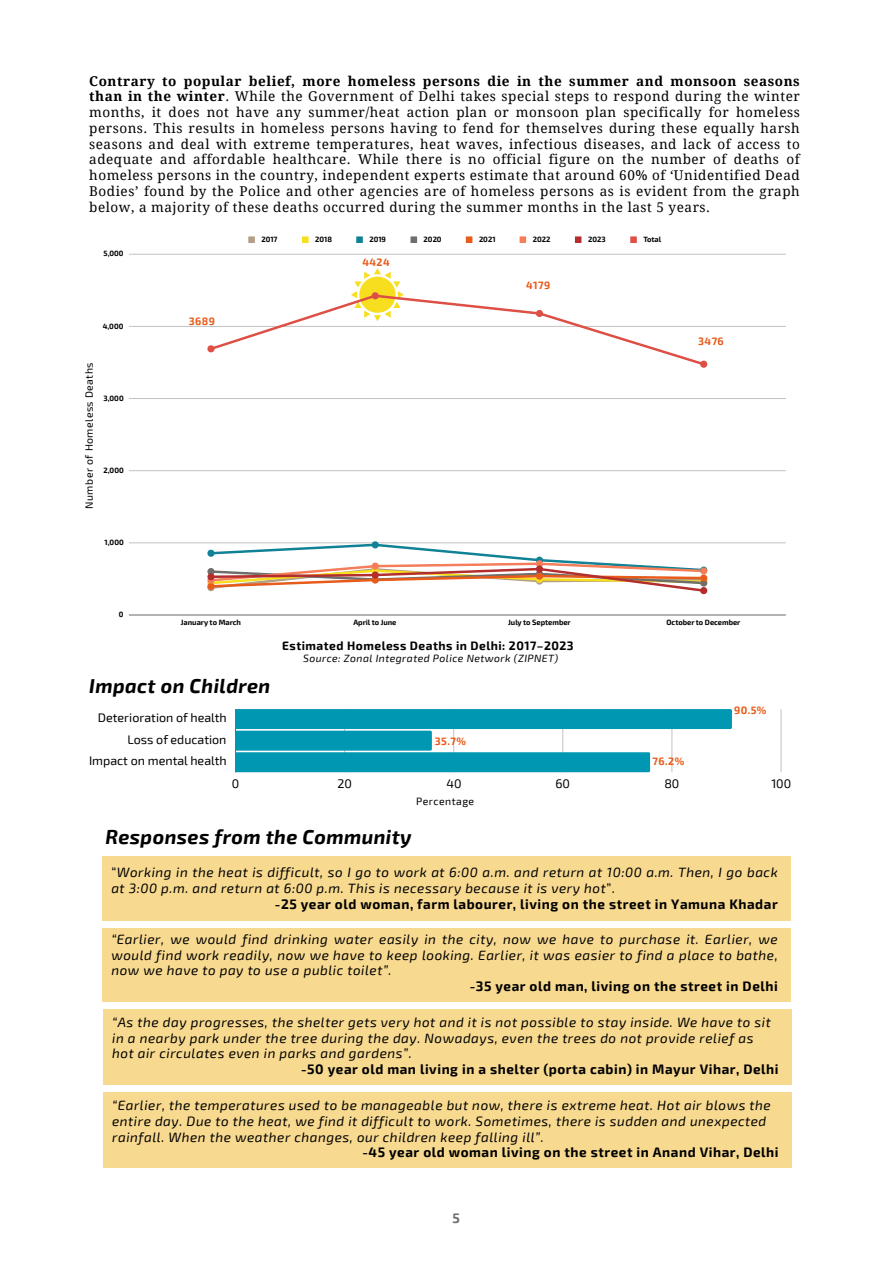
<style>
.page{position:relative;width:893px;height:1264px;background:#fff}
.page>*{position:absolute;margin:0;border:0;box-sizing:border-box;transform-origin:0 0}
.t1{font:italic 700 19.65px "Exo 2";letter-spacing:.02em;color:#000}
.t2{font:italic 13.5px/15.8px "Exo 2";letter-spacing:.04em;color:#000}
.t3{font:13.5px/15.8px "Droid Serif";letter-spacing:.04em;color:#000;text-align:justify}
.t4{font:700 13.5px "Exo 2";letter-spacing:.04em;color:#000}
.t5{font:700 13.5px "Exo 2";color:#6f6e6b}
.t6{font:12.45px "Exo 2";color:#000}
.t7{font:700 12px "Exo 2";letter-spacing:.04em;color:#000}
.t8{font:italic 10.5px "Exo 2";letter-spacing:.04em;color:#000}
.t9{font:10.5px "Exo 2";letter-spacing:.04em;color:#000}
.t10{font:700 10.5px "Exo 2";letter-spacing:.04em;color:#e95b1a}
.t11{font:700 7.5px "Exo 2";color:#000}
.s1{font-weight:700}
.s2{font-style:normal}
</style>
<div class="page">
<hr style="left:780px;top:709px;width:1px;height:63px;background:#000">
<svg style="left:235px;top:709px;width:497px;height:63px"></svg>
<svg style="left:248px;top:236px;width:7px;height:7px"></svg>
<svg style="left:302px;top:236px;width:6px;height:7px"></svg>
<svg style="left:356px;top:236px;width:7px;height:7px"></svg>
<svg style="left:410px;top:236px;width:7px;height:7px"></svg>
<svg style="left:466px;top:236px;width:6px;height:7px"></svg>
<svg style="left:519px;top:236px;width:7px;height:7px"></svg>
<svg style="left:575px;top:236px;width:6px;height:7px"></svg>
<svg style="left:630px;top:236px;width:6px;height:7px"></svg>
<hr style="left:129px;top:542px;width:656px;height:1px;background:#000">
<hr style="left:129px;top:470px;width:656px;height:1px;background:#000">
<hr style="left:129px;top:398px;width:656px;height:1px;background:#000">
<hr style="left:129px;top:326px;width:656px;height:1px;background:#000">
<hr style="left:129px;top:254px;width:656px;height:1px;background:#000">
<hr style="left:129px;top:614px;width:656px;height:1px;background:#000">
<svg style="left:207px;top:541px;width:500px;height:53px"></svg>
<svg style="left:207px;top:268px;width:500px;height:100px"></svg>
<div style="left:103px;top:856px;width:688px;height:64px;background:#f7d990"></div>
<div style="left:103px;top:928px;width:688px;height:73px;background:#f7d990"></div>
<div style="left:103px;top:1009px;width:689px;height:75px;background:#f7d990"></div>
<div style="left:103px;top:1092px;width:689px;height:75px;background:#f7d990"></div>
<p class="t3" style="left:89px;top:73px;width:712px"><span class="s1">Contrary to popular belief, more homeless persons die in the summer and monsoon seasons than in the winter</span>. While the Government of Delhi takes special steps to respond during the winter months, it does not have any summer/heat action plan or monsoon plan specifically for homeless persons. This results in homeless persons having to fend for themselves during these equally harsh seasons and deal with extreme temperatures, heat waves, infectious diseases, and lack of access to adequate and affordable healthcare. While there is no official figure on the number of deaths of homeless persons in the country, independent experts estimate that around 60% of ‘Unidentified Dead Bodies’ found by the Police and other agencies are of homeless persons as is evident from the graph below, a majority of these deaths occurred during the summer months in the last 5 years.</p>
<p class="t11" style="left:104px;top:249px;width:22px">5,000</p>
<p class="t11" style="left:103px;top:321px;width:22px">4,000</p>
<p class="t9" style="left:82px;top:508px;width:148px;rotate:-90deg">Number of Homeless Deaths</p>
<p class="t11" style="left:104px;top:393px;width:22px">3,000</p>
<p class="t11" style="left:103px;top:465px;width:22px">2,000</p>
<p class="t11" style="left:105px;top:537px;width:21px">1,000</p>
<p class="t11" style="left:119px;top:609px;width:6px">0</p>
<p class="t11" style="left:261px;top:234px;width:18px">2017</p>
<p class="t11" style="left:315px;top:234px;width:18px">2018</p>
<p class="t11" style="left:369px;top:234px;width:18px">2019</p>
<p class="t11" style="left:423px;top:234px;width:20px">2020</p>
<p class="t11" style="left:479px;top:234px;width:18px">2021</p>
<p class="t11" style="left:532px;top:234px;width:19px">2022</p>
<p class="t11" style="left:588px;top:234px;width:19px">2023</p>
<p class="t11" style="left:643px;top:234px;width:19px">Total</p>
<p class="t10" style="left:189px;top:314px;width:28px">3689</p>
<p class="t10" style="left:362px;top:255px;width:29px">4424</p>
<p class="t10" style="left:526px;top:278px;width:26px">4179</p>
<p class="t10" style="left:698px;top:334px;width:27px">3476</p>
<p class="t11" style="left:181px;top:617px;width:62px">January to March</p>
<p class="t11" style="left:353px;top:617px;width:45px">April to June</p>
<p class="t11" style="left:508px;top:617px;width:64px">July to September</p>
<p class="t11" style="left:666px;top:617px;width:75px">October to December</p>
<p class="t7" style="left:282px;top:637px;width:293px">Estimated Homeless Deaths in Delhi: 2017–2023</p>
<p class="t8" style="left:303px;top:651px;width:257px">Source: Zonal Integrated Police Network (ZIPNET)</p>
<p class="t1" style="left:89px;top:672px;width:182px">Impact on Children</p>
<p class="t6" style="left:98px;top:709px;width:130px">Deterioration of health</p>
<p class="t6" style="left:127px;top:731px;width:101px">Loss of education</p>
<p class="t6" style="left:89px;top:753px;width:139px">Impact on mental health</p>
<p class="t10" style="left:435px;top:734px;width:33px">35.7%</p>
<p class="t10" style="left:652px;top:754px;width:33px">76.2%</p>
<p class="t10" style="left:734px;top:703px;width:34px">90.5%</p>
<p class="t6" style="left:232px;top:775px;width:9px">0</p>
<p class="t6" style="left:337px;top:775px;width:16px">20</p>
<p class="t6" style="left:446px;top:775px;width:17px">40</p>
<p class="t6" style="left:555px;top:775px;width:16px">60</p>
<p class="t6" style="left:664px;top:775px;width:17px">80</p>
<p class="t6" style="left:771px;top:775px;width:21px">100</p>
<p class="t9" style="left:416px;top:794px;width:59px">Percentage</p>
<p class="t1" style="left:105px;top:824px;width:308px">Responses from the Community</p>
<p class="t2" style="left:111px;top:864px;width:667px"><span class="s2">“</span>Working in the heat is difficult, so I go to work at 6:00 a.m. and return at 10:00 a.m. Then, I go back at 3:00 p.m. and return at 6:00 p.m. This is necessary because it is very hot<span class="s2">”.</span></p>
<p class="t4" style="left:275px;top:895px;width:504px">-25 year old woman, farm labourer, living on the street in Yamuna Khadar</p>
<p class="t2" style="left:111px;top:930px;width:667px;text-align:justify">“Earlier, we would find drinking water easily in the city, now we have to purchase it. Earlier, we would find work readily, now we have to keep looking. Earlier, it was easier to find a place to bathe, now we have to pay to use a public toilet”.</p>
<p class="t4" style="left:469px;top:977px;width:309px">-35 year old man, living on the street in Delhi</p>
<p class="t2" style="left:112px;top:1013px;width:660px">“As the day progresses, the shelter gets very hot and it is not possible to stay inside. We have to sit in a nearby park under the tree during the day. Nowadays, even the trees do not provide relief as hot air circulates even in parks and gardens”.</p>
<p class="t4" style="left:301px;top:1060px;width:479px">-50 year old man living in a shelter (porta cabin) in Mayur Vihar, Delhi</p>
<p class="t2" style="left:112px;top:1096px;width:660px">“Earlier, the temperatures used to be manageable but now, there is extreme heat. Hot air blows the entire day. Due to the heat, we find it difficult to work. Sometimes, there is sudden and unexpected rainfall. When the weather changes, our children keep falling ill”.</p>
<p class="t4" style="left:362px;top:1143px;width:417px">-45 year old woman living on the street in Anand Vihar, Delhi</p>
<p class="t5" style="left:452px;top:1208px;width:9px">5</p>
</div>
